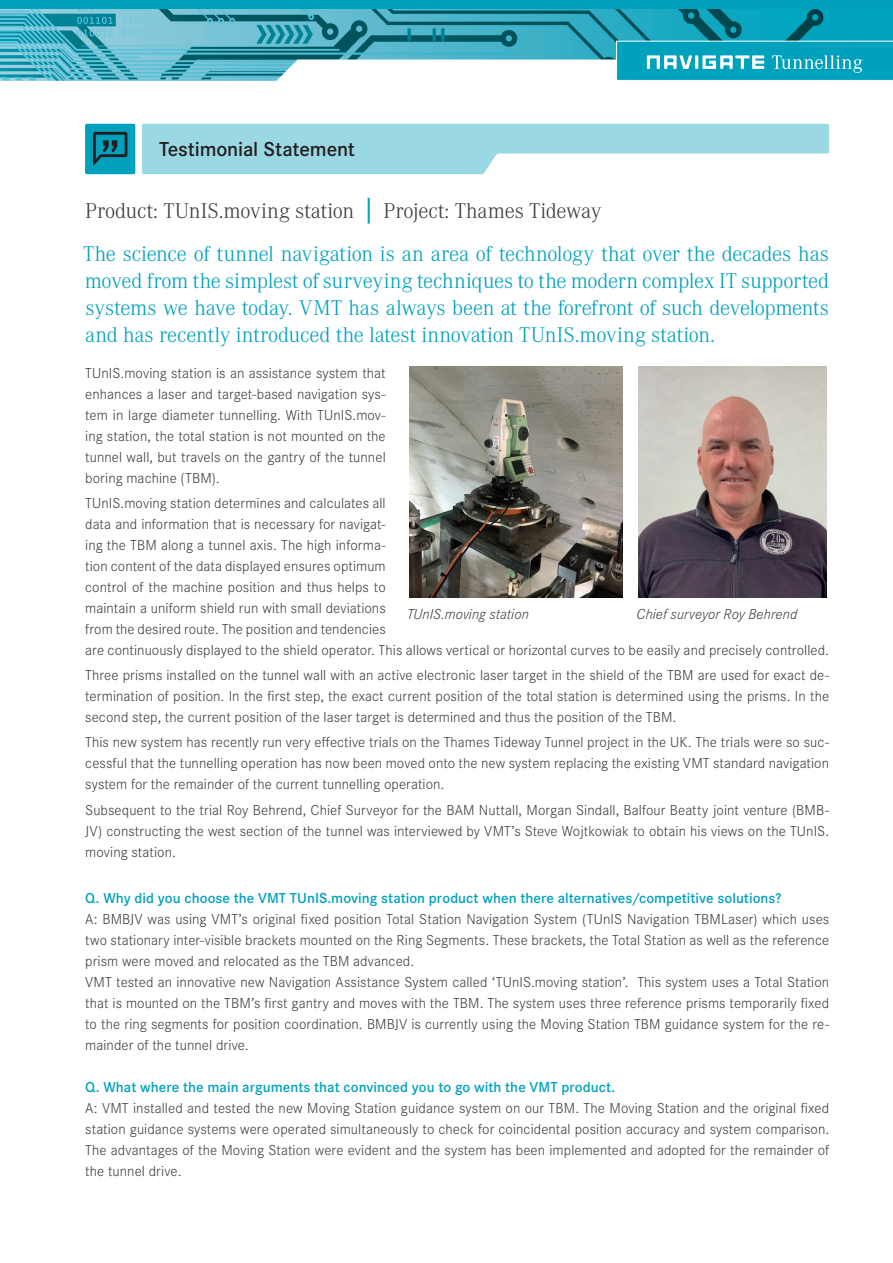
<style>
.page{position:relative;width:893px;height:1263px;background:#fff}
.page>*{position:absolute;margin:0;border:0;box-sizing:border-box;transform-origin:0 0}
.t1{font:300 21px/27px "Corporate A";letter-spacing:-.01em;color:#00a1bc;text-align:justify}
.t2{font:300 21px "Corporate A";letter-spacing:-.005em;color:#3e3e3f}
.t3{font:600 21px "Corporate S";letter-spacing:-.005em;color:#231f20}
.t4{font:300 15px/21px "Corporate S";letter-spacing:.005em;color:#3e3e3f;text-align:justify}
.t5{font:600 15px "Corporate S";letter-spacing:.005em;color:#00a1bc}
.t6{font:italic 300 15px "Corporate S";letter-spacing:.005em;color:#3e3e3f}
.s1{font-weight:400;font-size:27px;color:#00a1bc}
</style>
<div class="page">
<img style="left:0;top:9px;width:893px;height:72px">
<div style="left:0;top:0;width:893px;height:9px;background:#00a1bc"></div>
<svg style="left:616px;top:41px;width:277px;height:40px;background:#25aec5"></svg>
<svg style="left:142px;top:124px;width:687px;height:50px"></svg>
<img style="left:409px;top:366px;width:213px;height:232px">
<img style="left:638px;top:366px;width:189px;height:232px">
<svg style="left:85px;top:124px;width:50px;height:50px;background:#068aa0"></svg>
<h1 class="t3" style="left:159px;top:135px;width:197px">Testimonial Statement</h1>
<h1 class="t2" style="left:85px;top:199px;width:518px">Product: TUnIS.moving station <span class="s1">|</span> Project: Thames Tideway</h1>
<p class="t1" style="left:83px;top:240px;width:747px">The science of tunnel navigation is an area of technology that over the decades has moved from the simplest of surveying techniques to the modern complex IT supported systems we have today. VMT has always been at the forefront of such developments and has recently introduced the latest innovation TUnIS.moving station.</p>
<p class="t4" style="left:85px;top:362px;width:302px">TUnIS.moving station is an assistance system that enhances a laser and target-based navigation sys&shy;tem in large diameter tunnelling. With TUnIS.mov&shy;ing station, the total station is not mounted on the tunnel wall, but travels on the gantry of the tunnel boring machine (TBM).</p>
<p class="t4" style="left:85px;top:493px;width:745px;text-align:left">TUnIS.moving station determines and calculates all<br>data and information that is necessary for navigat-<br>ing the TBM along a tunnel axis. The high informa-<br>tion content of the data displayed ensures optimum<br>control of the machine position and thus helps to<br>maintain a uniform shield run with small deviations<br>from the desired route. The position and tendencies<br>are continuously displayed to the shield operator. This allows vertical or horizontal curves to be easily and precisely controlled.</p>
<p class="t4" style="left:85px;top:665px;width:745px">Three prisms installed on the tunnel wall with an active electronic laser target in the shield of the TBM are used for exact de&shy;termination of position. In the first step, the exact current position of the total station is determined using the prisms. In the second step, the current position of the laser target is determined and thus the position of the TBM.</p>
<p class="t4" style="left:85px;top:732px;width:745px">This new system has recently run very effective trials on the Thames Tideway Tunnel project in the UK. The trials were so suc&shy;cessful that the tunnelling operation has now been moved onto the new system replacing the existing VMT standard navigation system for the remainder of the current tunnelling operation.</p>
<p class="t4" style="left:85px;top:799px;width:745px">Subsequent to the trial Roy Behrend, Chief Surveyor for the BAM Nuttall, Morgan Sindall, Balfour Beatty joint venture (BMB-JV) constructing the west section of the tunnel was interviewed by VMT’s Steve Wojtkowiak to obtain his views on the TUnIS. moving station.</p>
<p class="t5" style="left:85px;top:888px;width:697px">Q. Why did you choose the VMT TUnIS.moving station product when there alternatives/competitive solutions?</p>
<p class="t4" style="left:85px;top:909px;width:745px;text-align:left">A: BMBJV was using VMT’s original fixed position Total Station Navigation System (TUnIS Navigation TBMLaser) which uses two stationary inter-visible brackets mounted on the Ring Segments. These brackets, the Total Station as well as the reference prism were moved and relocated as the TBM advanced.<br>VMT tested an innovative new Navigation Assistance System called ‘TUnIS.moving station’. This system uses a Total Station that is mounted on the TBM’s first gantry and moves with the TBM. The system uses three reference prisms temporarily fixed to the ring segments for position coordination. BMBJV is currently using the Moving Station TBM guidance system for the re&shy;mainder of the tunnel drive.</p>
<p class="t5" style="left:85px;top:1077px;width:531px">Q. What where the main arguments that convinced you to go with the VMT product.</p>
<p class="t4" style="left:85px;top:1098px;width:745px">A: VMT installed and tested the new Moving Station guidance system on our TBM. The Moving Station and the original fixed station guidance systems were operated simultaneously to check for coincidental position accuracy and system comparison.<br>The advantages of the Moving Station were evident and the system has been implemented and adopted for the remainder of the tunnel drive.</p>
<p class="t6" style="left:407px;top:606px;width:123px">TUnIS.moving station</p>
<p class="t6" style="left:637px;top:606px;width:162px">Chief surveyor Roy Behrend</p>
</div>
